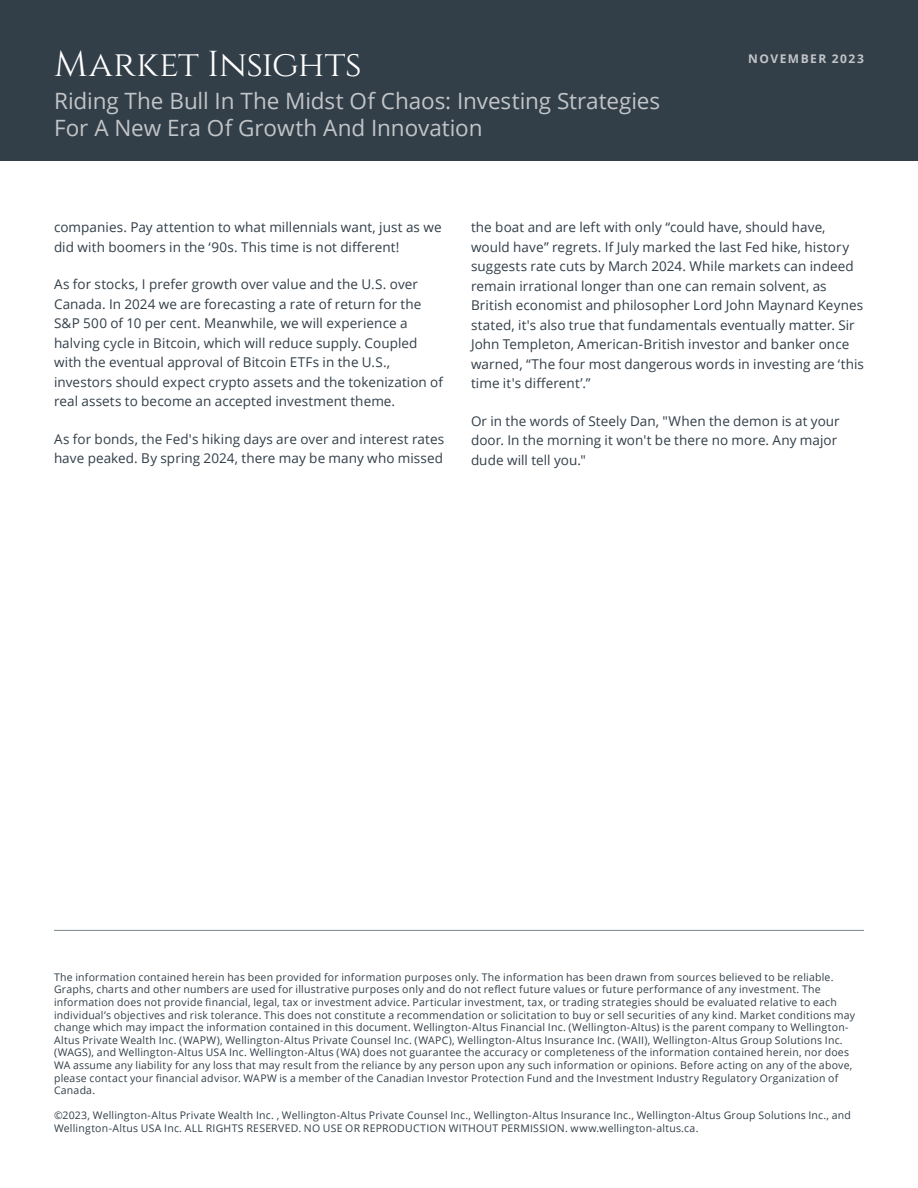
<style>
.page{position:relative;width:918px;height:1188px;background:#fff}
.page>*{position:absolute;margin:0;border:0;box-sizing:border-box;transform-origin:0 0}
.t1{font:36px "Cinzel";letter-spacing:-.005em;color:#fff}
.t2{font:22.5px/27px "Open Sans";letter-spacing:-.005em;color:#c2c5c8}
.t3{font:13.5px/19.5px "Open Sans";letter-spacing:.005em;color:#323e48}
.t4{font:700 12px "Open Sans";letter-spacing:.12em;color:#c2c5c8}
.t5{font:10.5px/12.6px "Open Sans";letter-spacing:.02em;color:#323e48}
</style>
<div class="page">
<div style="left:0;top:0;width:918px;height:160px;background:#323e48"></div>
<hr style="left:54px;top:930px;width:810px;height:1px;background:#7b868c">
<h1 class="t1" style="left:54px;top:43px;width:309px">Market Insights</h1>
<p class="t4" style="left:748px;top:50px;width:117px">NOVEMBER 2023</p>
<h2 class="t2" style="left:54px;top:86px;width:608px">Riding The Bull In The Midst Of Chaos: Investing Strategies<br>For A New Era Of Growth And Innovation</h2>
<p class="t3" style="left:54px;top:217px;width:389px">companies. Pay attention to what millennials want, just as we did with boomers in the ‘90s. This time is not different!</p>
<p class="t3" style="left:54px;top:274px;width:391px">As for stocks, I prefer growth over value and the U.S. over Canada. In 2024 we are forecasting a rate of return for the S&amp;P 500 of 10 per cent. Meanwhile, we will experience a halving cycle in Bitcoin, which will reduce supply. Coupled with the eventual approval of Bitcoin ETFs in the U.S., investors should expect crypto assets and the tokenization of real assets to become an accepted investment theme.</p>
<p class="t3" style="left:54px;top:429px;width:392px">As for bonds, the Fed's hiking days are over and interest rates have peaked. By spring 2024, there may be many who missed</p>
<p class="t3" style="left:471px;top:217px;width:395px">the boat and are left with only “could have, should have, would have” regrets. If July marked the last Fed hike, history suggests rate cuts by March 2024. While markets can indeed remain irrational longer than one can remain solvent, as British economist and philosopher Lord John Maynard Keynes stated, it's also true that fundamentals eventually matter. Sir John Templeton, American-British investor and banker once warned, “The four most dangerous words in investing are ‘this time it's different’.”</p>
<p class="t3" style="left:471px;top:411px;width:370px">Or in the words of Steely Dan, "When the demon is at your door. In the morning it won't be there no more. Any major dude will tell you."</p>
<p class="t5" style="left:54px;top:970px;width:803px">The information contained herein has been provided for information purposes only. The information has been drawn from sources believed to be reliable.<br>Graphs, charts and other numbers are used for illustrative purposes only and do not reflect future values or future performance of any investment. The information does not provide financial, legal, tax or investment advice. Particular investment, tax, or trading strategies should be evaluated relative to each individual’s objectives and risk tolerance. This does not constitute a recommendation or solicitation to buy or sell securities of any kind. Market conditions may change which may impact the information contained in this document. Wellington-Altus Financial Inc. (Wellington-Altus) is the parent company to Wellington-Altus Private Wealth Inc. (WAPW), Wellington-Altus Private Counsel Inc. (WAPC), Wellington-Altus Insurance Inc. (WAII), Wellington-Altus Group Solutions Inc. (WAGS), and Wellington-Altus USA Inc. Wellington-Altus (WA) does not guarantee the accuracy or completeness of the information contained herein, nor does WA assume any liability for any loss that may result from the reliance by any person upon any such information or opinions. Before acting on any of the above, please contact your financial advisor. WAPW is a member of the Canadian Investor Protection Fund and the Investment Industry Regulatory Organization of Canada.</p>
<p class="t5" style="left:54px;top:1109px;width:799px">©2023, Wellington-Altus Private Wealth Inc. , Wellington-Altus Private Counsel Inc., Wellington-Altus Insurance Inc., Wellington-Altus Group Solutions Inc., and<br>Wellington-Altus USA Inc. ALL RIGHTS RESERVED. NO USE OR REPRODUCTION WITHOUT PERMISSION. www.wellington-altus.ca.</p>
</div>
